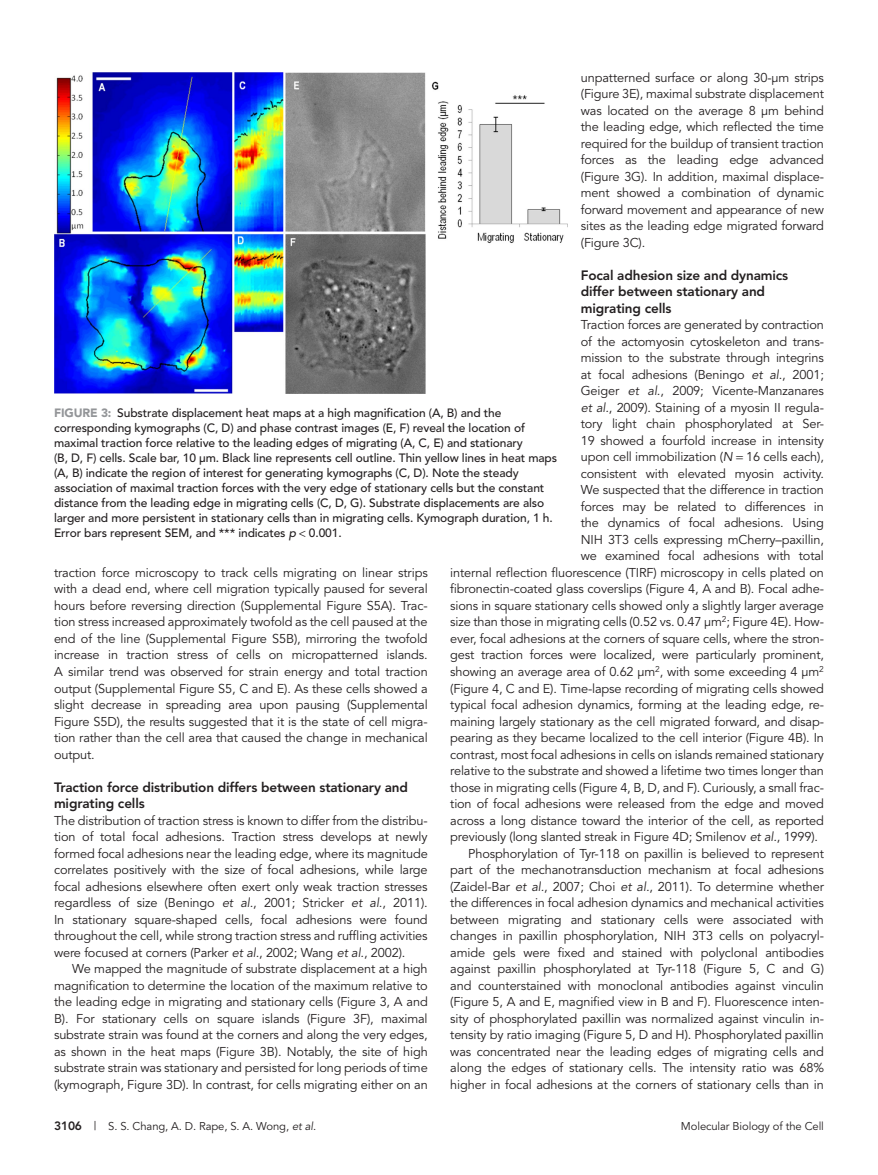
<style>
.page{position:relative;width:878px;height:1175px;background:#fff}
.page>*{position:absolute;margin:0;border:0;box-sizing:border-box;transform-origin:0 0}
.t1{font:800 13.5px/16.5px "Avenir";letter-spacing:-.01em;color:#231f20}
.Para{font:12.75px/16.5px "Avenir";letter-spacing:-.01em;color:#231f20;text-align:justify}
.ParaFL{font:12.75px/16.5px "Avenir";letter-spacing:-.01em;color:#231f20;text-align:justify}
.FigCaption{font:500 12px/15px "Avenir";letter-spacing:-.01em;color:#231f20}
.ParaFL-2{font:11.25px "Avenir";letter-spacing:-.01em;color:#231f20}
.s1{font-style:italic}
.s2{font-weight:900;color:#939598}
.s3{font-weight:800;font-size:12px}
.s4{font-size:12px}
</style>
<div class="page">
<img style="left:54px;top:72px;width:513px;height:321px">
<p class="Para" style="left:580px;top:69px;width:245px">unpatterned surface or along 30-µm strips (Figure 3E), maximal substrate displacement was located on the average 8 µm behind the leading edge, which reflected the time required for the buildup of transient traction forces as the leading edge advanced (Figure 3G). In addition, maximal displace&shy;ment showed a combination of dynamic forward movement and appearance of new sites as the leading edge migrated forward (Figure 3C).</p>
<h2 class="t1" style="left:580px;top:267px;width:209px">Focal adhesion size and dynamics differ between stationary and migrating cells</h2>
<p class="ParaFL" style="left:580px;top:317px;width:245px">Traction forces are generated by contraction</p>
<p class="ParaFL" style="left:580px;top:333px;width:245px">of the actomyosin cytoskeleton and trans-</p>
<p class="ParaFL" style="left:580px;top:350px;width:244px">mission to the substrate through integrins</p>
<p class="ParaFL" style="left:580px;top:366px;width:244px">at focal adhesions (Beningo <span class="s1">et al</span>., 2001;</p>
<p class="ParaFL" style="left:580px;top:383px;width:245px">Geiger <span class="s1">et al.</span>, 2009; Vicente-Manzanares</p>
<p class="ParaFL" style="left:580px;top:399px;width:245px"><span class="s1">et al.</span>, 2009). Staining of a myosin II regula-</p>
<p class="ParaFL" style="left:580px;top:416px;width:245px">tory light chain phosphorylated at Ser-</p>
<p class="ParaFL" style="left:580px;top:432px;width:244px">19 showed a fourfold increase in intensity</p>
<p class="ParaFL" style="left:580px;top:449px;width:245px">upon cell immobilization (<span class="s1">N</span> 16 cells each),</p>
<p class="ParaFL" style="left:581px;top:465px;width:245px">consistent with elevated myosin activity.</p>
<p class="ParaFL" style="left:581px;top:482px;width:245px">We suspected that the difference in traction</p>
<p class="ParaFL" style="left:581px;top:498px;width:245px">forces may be related to differences in</p>
<p class="ParaFL" style="left:581px;top:515px;width:244px">the dynamics of focal adhesions. Using</p>
<p class="ParaFL" style="left:581px;top:531px;width:245px">NIH 3T3 cells expressing mCherry–paxillin,</p>
<p class="ParaFL" style="left:581px;top:548px;width:245px">we examined focal adhesions with total</p>
<p class="ParaFL" style="left:450px;top:564px;width:375px">internal reflection fluorescence (TIRF) microscopy in cells plated on</p>
<p class="ParaFL" style="left:450px;top:581px;width:375px">fibronectin-coated glass coverslips (Figure 4, A and B). Focal adhe-</p>
<p class="ParaFL" style="left:450px;top:597px;width:375px">sions in square stationary cells showed only a slightly larger average</p>
<p class="ParaFL" style="left:450px;top:614px;width:375px">size than those in migrating cells (0.52 vs. 0.47 µm<sup>2</sup>; Figure 4E). How-</p>
<p class="ParaFL" style="left:450px;top:630px;width:375px">ever, focal adhesions at the corners of square cells, where the stron-</p>
<p class="ParaFL" style="left:450px;top:647px;width:375px">gest traction forces were localized, were particularly prominent,</p>
<p class="ParaFL" style="left:450px;top:663px;width:375px">showing an average area of 0.62 µm<sup>2</sup>, with some exceeding 4 µm<sup>2</sup></p>
<p class="ParaFL" style="left:450px;top:680px;width:375px">(Figure 4, C and E). Time-lapse recording of migrating cells showed</p>
<p class="ParaFL" style="left:450px;top:696px;width:375px">typical focal adhesion dynamics, forming at the leading edge, re-</p>
<p class="ParaFL" style="left:450px;top:713px;width:375px">maining largely stationary as the cell migrated forward, and disap-</p>
<p class="ParaFL" style="left:450px;top:729px;width:375px">pearing as they became localized to the cell interior (Figure 4B). In</p>
<p class="ParaFL" style="left:450px;top:746px;width:375px">contrast, most focal adhesions in cells on islands remained stationary</p>
<p class="ParaFL" style="left:450px;top:762px;width:375px">relative to the substrate and showed a lifetime two times longer than</p>
<p class="ParaFL" style="left:450px;top:779px;width:375px">those in migrating cells (Figure 4, B, D, and F). Curiously, a small frac-</p>
<p class="ParaFL" style="left:450px;top:795px;width:375px">tion of focal adhesions were released from the edge and moved</p>
<p class="ParaFL" style="left:450px;top:812px;width:375px">across a long distance toward the interior of the cell, as reported</p>
<p class="ParaFL" style="left:450px;top:828px;width:369px">previously (long slanted streak in Figure 4D; Smilenov <span class="s1">et al.</span>, 1999).</p>
<p class="Para" style="left:450px;top:845px;width:375px;text-indent:18px">Phosphorylation of Tyr-118 on paxillin is believed to represent part of the mechanotransduction mechanism at focal adhesions (Zaidel-Bar <span class="s1">et al.</span>, 2007; Choi <span class="s1">et al.</span>, 2011). To determine whether the differences in focal adhesion dynamics and mechanical activities between migrating and stationary cells were associated with changes in paxillin phosphorylation, NIH 3T3 cells on polyacryl&shy;amide gels were fixed and stained with polyclonal antibodies against paxillin phosphorylated at Tyr-118 (Figure 5, C and G) and counterstained with monoclonal antibodies against vinculin (Figure 5, A and E, magnified view in B and F). Fluorescence inten&shy;sity of phosphorylated paxillin was normalized against vinculin in&shy;tensity by ratio imaging (Figure 5, D and H). Phosphorylated paxillin was concentrated near the leading edges of migrating cells and along the edges of stationary cells. The intensity ratio was 68% higher in focal adhesions at the corners of stationary cells than in</p>
<p class="FigCaption" style="left:54px;top:406px;width:504px"><span class="s2">FIGURE 3:</span> Substrate displacement heat maps at a high magnification (A, B) and the corresponding kymographs (C, D) and phase contrast images (E, F) reveal the location of maximal traction force relative to the leading edges of migrating (A, C, E) and stationary<br>(B, D, F) cells. Scale bar, 10 μm. Black line represents cell outline. Thin yellow lines in heat maps (A, B) indicate the region of interest for generating kymographs (C, D). Note the steady association of maximal traction forces with the very edge of stationary cells but the constant distance from the leading edge in migrating cells (C, D, G). Substrate displacements are also larger and more persistent in stationary cells than in migrating cells. Kymograph duration, 1 h.<br>Error bars represent SEM, and *** indicates <span class="s1">p</span> 0.001.</p>
<p class="Para" style="left:54px;top:564px;width:375px">traction force microscopy to track cells migrating on linear strips with a dead end, where cell migration typically paused for several hours before reversing direction (Supplemental Figure S5A). Trac&shy;tion stress increased approximately twofold as the cell paused at the end of the line (Supplemental Figure S5B), mirroring the twofold increase in traction stress of cells on micropatterned islands.<br>A similar trend was observed for strain energy and total traction output (Supplemental Figure S5, C and E). As these cells showed a slight decrease in spreading area upon pausing (Supplemental Figure S5D), the results suggested that it is the state of cell migra&shy;tion rather than the cell area that caused the change in mechanical output.</p>
<h2 class="t1" style="left:54px;top:778px;width:355px">Traction force distribution differs between stationary and migrating cells</h2>
<p class="ParaFL" style="left:54px;top:812px;width:375px">The distribution of traction stress is known to differ from the distribu&shy;tion of total focal adhesions. Traction stress develops at newly formed focal adhesions near the leading edge, where its magnitude correlates positively with the size of focal adhesions, while large focal adhesions elsewhere often exert only weak traction stresses regardless of size (Beningo <span class="s1">et al.</span>, 2001; Stricker <span class="s1">et al.</span>, 2011).<br>In stationary square-shaped cells, focal adhesions were found throughout the cell, while strong traction stress and ruffling activities were focused at corners (Parker <span class="s1">et al.</span>, 2002; Wang <span class="s1">et al.</span>, 2002).</p>
<p class="Para" style="left:54px;top:960px;width:375px;text-indent:18px">We mapped the magnitude of substrate displacement at a high magnification to determine the location of the maximum relative to the leading edge in migrating and stationary cells (Figure 3, A and B). For stationary cells on square islands (Figure 3F), maximal substrate strain was found at the corners and along the very edges, as shown in the heat maps (Figure 3B). Notably, the site of high substrate strain was stationary and persisted for long periods of time (kymograph, Figure 3D). In contrast, for cells migrating either on an</p>
<p class="ParaFL-2" style="left:54px;top:1119px;width:264px"><span class="s3">3106</span> <span class="s4">|</span> S. S. Chang, A. D. Rape, S. A. Wong, <span class="s1">et al</span>.</p>
<p class="ParaFL-2" style="left:681px;top:1119px;width:144px">Molecular Biology of the Cell</p>
</div>
